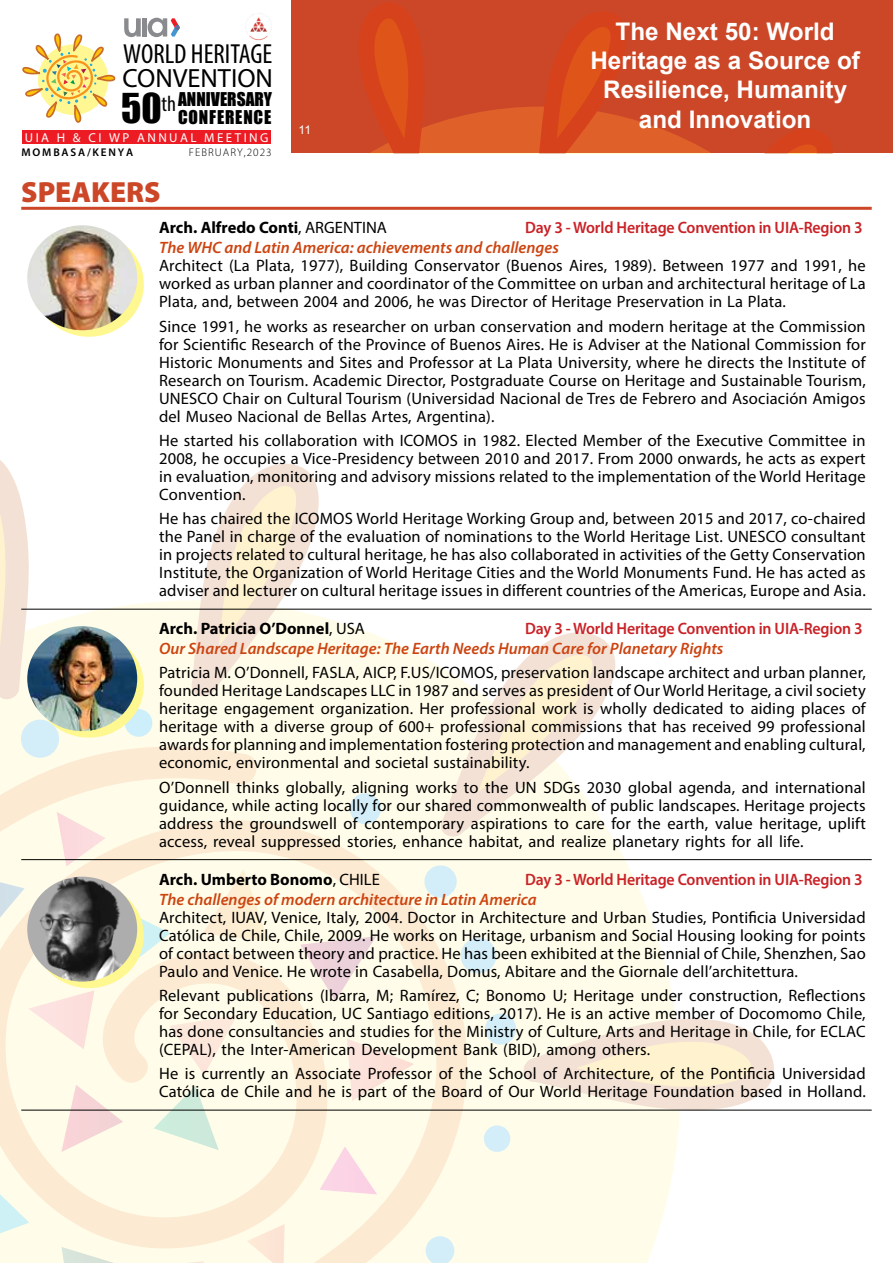
<style>
.page{position:relative;width:893px;height:1263px;background:#fff}
.page>*{position:absolute;margin:0;border:0;box-sizing:border-box;transform-origin:0 0}
.t1{font:900 29.25px "Myriad Pro";color:#cb4727}
.t2{font:condensed 27.6px "Myriad Pro";color:#000}
.t3{font:26.4px "Myriad Pro";color:#000}
.t4{font:700 24.3px/29.1px "Arial";color:#fff;text-align:center}
.t5{font:17.4px/17.4px "Impact";color:#000;text-align:right}
.t6{font:16.5px/18px "Myriad Pro";letter-spacing:.01em;color:#000;text-align:justify}
.t7{font:italic 600 16.5px "Myriad Pro";color:#c41}
.t8{font:600 16.5px "Myriad Pro";letter-spacing:-.01em;color:#c92227;scale:.96 1}
.t9{font:700 16.5px "Myriad Pro";color:#000}
.t10{font:12.9px "Myriad Pro";letter-spacing:.19em;color:#fff}
.t11{font:12px "Arial";color:#fff}
.t12{font:600 11.25px "Myriad Pro";letter-spacing:.16em;color:#000}
.t13{font:300 11.25px "Myriad Pro";letter-spacing:.095em;color:#000}
.s1{font-size:37.8px}
.s2{font-family:"Myriad Pro";font-stretch:condensed;font-size:22.05px}
.s3{font-weight:400}
</style>
<div class="page">
<svg style="left:0;top:600px;width:681px;height:663px;fill:#fffde9"></svg>
<svg style="left:0;top:742px;width:490px;height:521px;background:#fef6e1"></svg>
<svg style="left:433px;top:630px;width:190px;height:213px"></svg>
<svg style="left:517px;top:1015px;width:261px;height:95px;background:#f8eddb"></svg>
<svg style="left:0;top:460px;width:32px;height:247px"></svg>
<svg style="left:185px;top:463px;width:138px;height:240px"></svg>
<svg style="left:57px;top:812px;width:49px;height:54px;background:#fcebe1"></svg>
<svg style="left:0;top:882px;width:25px;height:36px"></svg>
<svg style="left:0;top:1194px;width:29px;height:39px"></svg>
<svg style="left:61px;top:1247px;width:57px;height:16px"></svg>
<svg style="left:163px;top:1261px;width:41px;height:2px"></svg>
<svg style="left:247px;top:1224px;width:38px;height:39px"></svg>
<svg style="left:319px;top:1146px;width:58px;height:48px;background:#fde9e7"></svg>
<svg style="left:347px;top:1038px;width:67px;height:63px;background:#fdefe1"></svg>
<svg style="left:300px;top:936px;width:76px;height:65px;background:#f6e8e2"></svg>
<svg style="left:203px;top:869px;width:66px;height:72px;background:#fef5dd"></svg>
<svg style="left:137px;top:902px;width:34px;height:68px;background:#f3f8ea"></svg>
<svg style="left:28px;top:990px;width:67px;height:59px;background:#fdefe3"></svg>
<svg style="left:61px;top:1085px;width:62px;height:67px;background:#f9e9df"></svg>
<svg style="left:154px;top:1085px;width:65px;height:65px;background:#e7f3e1"></svg>
<svg style="left:170px;top:1015px;width:68px;height:60px;background:#fef2e2"></svg>
<div style="left:131px;top:715px;width:15px;height:15px;background:#d4eef9;border-radius:50%"></div>
<div style="left:125px;top:709px;width:27px;height:28px;border:12px solid #00aeef;border-radius:50%"></div>
<div style="left:27px;top:726px;width:26px;height:25px;background:#d4eef9;border-radius:50%"></div>
<div style="left:21px;top:720px;width:38px;height:38px;border:12px solid #27aae1;border-radius:50%"></div>
<svg style="left:426px;top:1236px;width:28px;height:27px"></svg>
<div style="left:484px;top:1125px;width:26px;height:27px;border:12px solid #27aae1;border-radius:50%"></div>
<div style="left:491px;top:1020px;width:19px;height:18px;background:#d4eef9;border-radius:50%"></div>
<div style="left:485px;top:1013px;width:31px;height:31px;border:12px solid #27aae1;border-radius:50%"></div>
<div style="left:467px;top:944px;width:23px;height:23px;background:#d4eef9;border-radius:50%"></div>
<div style="left:461px;top:938px;width:35px;height:35px;border:12px solid #27aae1;border-radius:50%"></div>
<div style="left:431px;top:872px;width:19px;height:19px;background:#d4eef9;border-radius:50%"></div>
<div style="left:424px;top:865px;width:33px;height:33px;border:12px solid #27aae1;border-radius:50%"></div>
<div style="left:356px;top:799px;width:19px;height:19px;background:#d4eef9;border-radius:50%"></div>
<div style="left:350px;top:793px;width:31px;height:31px;border:12px solid #27aae1;border-radius:50%"></div>
<svg style="left:22px;top:33px;width:94px;height:90px"></svg>
<div style="left:22px;top:131px;width:249px;height:13px;background:#ed1b23"></div>
<img style="left:245px;top:14px;width:27px;height:27px">
<svg style="left:124px;top:18px;width:17px;height:19px"></svg>
<div style="left:142px;top:18px;width:5px;height:19px;background:#898b8e"></div>
<svg style="left:148px;top:18px;width:32px;height:19px"></svg>
<hr style="left:0;top:0;width:1px;height:153px;background:#cb4727">
<div style="left:291px;top:0;width:602px;height:153px;background:#cb4727"></div>
<svg style="left:359px;top:3px;width:473px;height:150px"></svg>
<hr style="left:21px;top:609px;width:132px;height:1px;background:#000">
<hr style="left:153px;top:609px;width:719px;height:1px;background:#000">
<hr style="left:21px;top:859px;width:132px;height:1px;background:#000">
<hr style="left:153px;top:859px;width:719px;height:1px;background:#000">
<hr style="left:21px;top:1110px;width:132px;height:1px;background:#000">
<hr style="left:153px;top:1110px;width:719px;height:1px;background:#000">
<hr style="left:21px;top:207px;width:132px;height:3px;background:#cb4727">
<hr style="left:153px;top:207px;width:719px;height:3px;background:#cb4727">
<div style="left:34px;top:232px;width:110px;height:105px;background:#fff790;border-radius:50%"></div>
<img style="left:27px;top:225px;width:110px;height:105px">
<div style="left:34px;top:633px;width:110px;height:105px;background:#fff790;border-radius:50%"></div>
<img style="left:27px;top:626px;width:110px;height:105px">
<div style="left:34px;top:883px;width:110px;height:105px;background:#fff790;border-radius:50%"></div>
<img style="left:27px;top:877px;width:110px;height:104px">
<h2 class="t2" style="left:123px;top:37px;width:151px">WORLD HERITAGE</h2>
<h3 class="t3" style="left:122px;top:62px;width:152px">CONVENTION</h3>
<p class="t5" style="left:121px;top:90px;width:153px"><span class="s1">50</span><span class="s2">th</span>ANNIVERSARY<br>CONFERENCE</p>
<p class="t10" style="left:25px;top:129px;width:245px">UIA H &amp; CI WP ANNUAL MEETING</p>
<p class="t12" style="left:22px;top:145px;width:113px">MOMBASA/KENYA</p>
<p class="t13" style="left:189px;top:146px;width:84px">FEBRUARY,2023</p>
<p class="t11" style="left:299px;top:122px;width:14px">11</p>
<h3 class="t4" style="left:590px;top:18px;width:271px">The Next 50: World<br>Heritage as a Source of<br>Resilience, Humanity</h3>
<h3 class="t4" style="left:639px;top:105px;width:174px">and Innovation</h3>
<h1 class="t1" style="left:21px;top:173px;width:141px">SPEAKERS</h1>
<p class="t9" style="left:159px;top:217px;width:229px">Arch. Alfredo Conti<span class="s3">, ARGENTINA</span></p>
<p class="t8" style="left:525px;top:217px;width:353px">Day 3 - World Heritage Convention in UIA-Region 3</p>
<p class="t7" style="left:159px;top:237px;width:401px">The WHC and Latin America: achievements and challenges</p>
<p class="t6" style="left:159px;top:256px;width:708px">Architect (La Plata, 1977), Building Conservator (Buenos Aires, 1989). Between 1977 and 1991, he worked as urban planner and coordinator of the Committee on urban and architectural heritage of La Plata, and, between 2004 and 2006, he was Director of Heritage Preservation in La Plata.</p>
<p class="t6" style="left:159px;top:317px;width:708px">Since 1991, he works as researcher on urban conservation and modern heritage at the Commission for Scientific Research of the Province of Buenos Aires. He is Adviser at the National Commission for Historic Monuments and Sites and Professor at La Plata University, where he directs the Institute of Research on Tourism. Academic Director, Postgraduate Course on Heritage and Sustainable Tourism, UNESCO Chair on Cultural Tourism (Universidad Nacional de Tres de Febrero and Asociación Amigos del Museo Nacional de Bellas Artes, Argentina).</p>
<p class="t6" style="left:159px;top:431px;width:708px">He started his collaboration with ICOMOS in 1982. Elected Member of the Executive Committee in 2008, he occupies a Vice-Presidency between 2010 and 2017. From 2000 onwards, he acts as expert in evaluation, monitoring and advisory missions related to the implementation of the World Heritage Convention.</p>
<p class="t6" style="left:159px;top:510px;width:708px">He has chaired the ICOMOS World Heritage Working Group and, between 2015 and 2017, co-chaired the Panel in charge of the evaluation of nominations to the World Heritage List. UNESCO consultant in projects related to cultural heritage, he has also collaborated in activities of the Getty Conservation Institute, the Organization of World Heritage Cities and the World Monuments Fund. He has acted as adviser and lecturer on cultural heritage issues in different countries of the Americas, Europe and Asia.</p>
<p class="t9" style="left:159px;top:618px;width:207px">Arch. Patricia O’Donnel<span class="s3">, USA</span></p>
<p class="t8" style="left:525px;top:618px;width:353px">Day 3 - World Heritage Convention in UIA-Region 3</p>
<p class="t7" style="left:159px;top:638px;width:566px">Our Shared Landscape Heritage: The Earth Needs Human Care for Planetary Rights</p>
<p class="t6" style="left:159px;top:664px;width:708px">Patricia M. O’Donnell, FASLA, AICP, F.US/ICOMOS, preservation landscape architect and urban planner, founded Heritage Landscapes LLC in 1987 and serves as president of Our World Heritage, a civil society heritage engagement organization. Her professional work is wholly dedicated to aiding places of heritage with a diverse group of 600+ professional commissions that has received 99 professional awards for planning and implementation fostering protection and management and enabling cultural, economic, environmental and societal sustainability.</p>
<p class="t6" style="left:159px;top:778px;width:708px">O’Donnell thinks globally, aligning works to the UN SDGs 2030 global agenda, and international guidance, while acting locally for our shared commonwealth of public landscapes. Heritage projects address the groundswell of contemporary aspirations to care for the earth, value heritage, uplift access, reveal suppressed stories, enhance habitat, and realize planetary rights for all life.</p>
<p class="t9" style="left:159px;top:868px;width:222px">Arch. Umberto Bonomo<span class="s3">, CHILE</span></p>
<p class="t8" style="left:525px;top:869px;width:353px">Day 3 - World Heritage Convention in UIA-Region 3</p>
<p class="t7" style="left:159px;top:888px;width:379px">The challenges of modern architecture in Latin America</p>
<p class="t6" style="left:159px;top:908px;width:708px">Architect, IUAV, Venice, Italy, 2004. Doctor in Architecture and Urban Studies, Pontificia Universidad Católica de Chile, Chile, 2009. He works on Heritage, urbanism and Social Housing looking for points of contact between theory and practice. He has been exhibited at the Biennial of Chile, Shenzhen, Sao Paulo and Venice. He wrote in Casabella, Domus, Abitare and the Giornale dell’architettura.</p>
<p class="t6" style="left:159px;top:986px;width:708px">Relevant publications (Ibarra, M; Ramírez, C; Bonomo U; Heritage under construction, Reflections for Secondary Education, UC Santiago editions, 2017). He is an active member of Docomomo Chile, has done consultancies and studies for the Ministry of Culture, Arts and Heritage in Chile, for ECLAC (CEPAL), the Inter-American Development Bank (BID), among others.</p>
<p class="t6" style="left:159px;top:1064px;width:708px">He is currently an Associate Professor of the School of Architecture, of the Pontificia Universidad<br>Católica de Chile and he is part of the Board of Our World Heritage Foundation based in Holland.</p>
</div>
